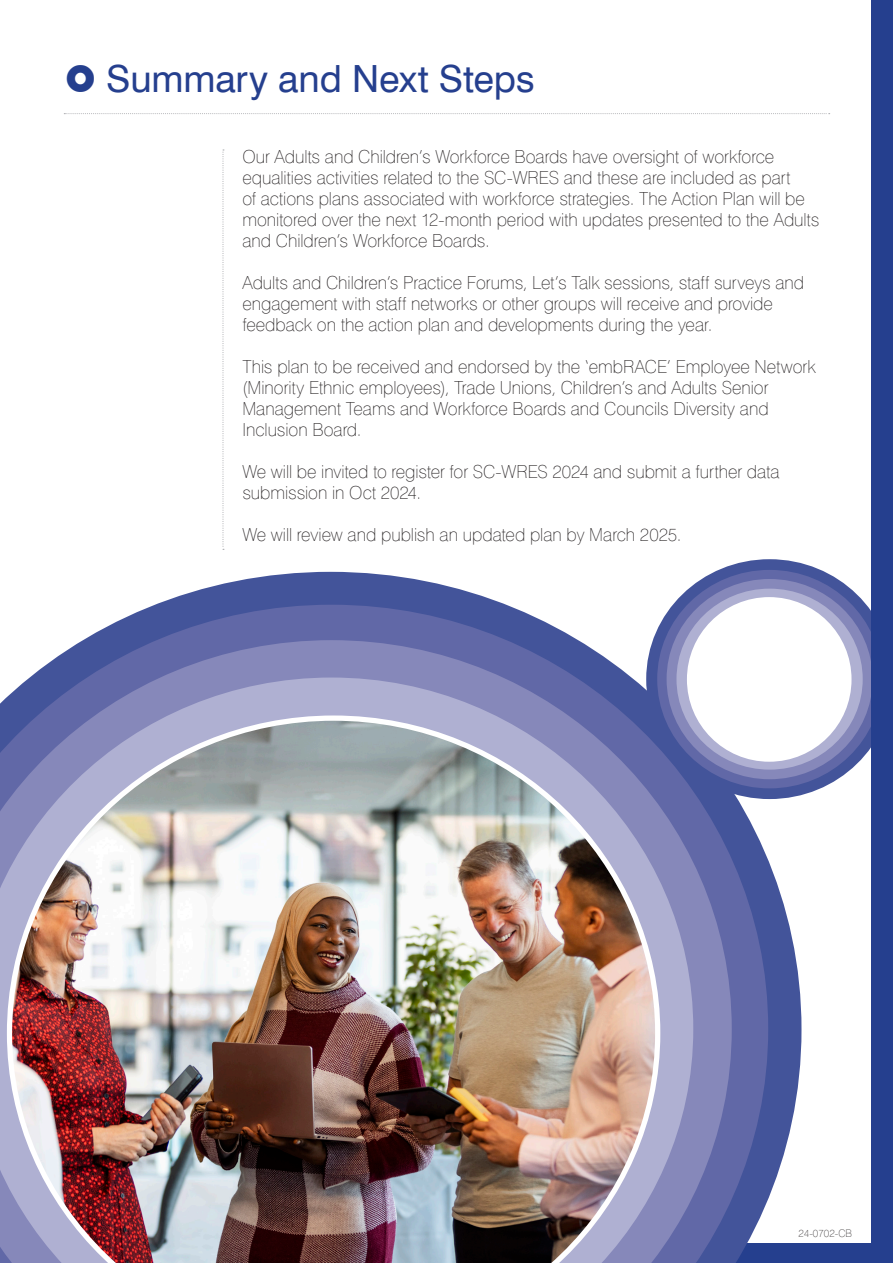
<style>
.page{position:relative;width:893px;height:1263px;background:#fff}
.page>*{position:absolute;margin:0;border:0;box-sizing:border-box;transform-origin:0 0}
.t1{font:37.5px "Swiss 721 BT";letter-spacing:-.005em;color:#253f8e}
.t2{font:100 18px/21px "Swiss 721 BT";letter-spacing:-.005em;color:#231f20}
.t3{font:100 10.5px "Swiss 721 BT";color:#231f20}
</style>
<div class="page">
<div style="left:0;top:1243px;width:893px;height:20px;background:#253f8e"></div>
<svg style="left:222px;top:149px;width:2px;height:401px"></svg>
<svg style="left:64px;top:113px;width:766px;height:1px"></svg>
<svg style="left:154px;top:572px;width:647px;height:627px"></svg>
<svg style="left:83px;top:605px;width:685px;height:658px"></svg>
<svg style="left:30px;top:640px;width:702px;height:623px;background:#747ab1"></svg>
<svg style="left:0;top:677px;width:693px;height:586px;background:#898dbd"></svg>
<img style="left:7px;top:715px;width:653px;height:548px">
<div style="left:646px;top:559px;width:247px;height:240px;background:#43549a;border-radius:50%"></div>
<div style="left:657px;top:570px;width:225px;height:218px;background:#6168a7;border-radius:50%"></div>
<div style="left:667px;top:579px;width:206px;height:200px;background:#8688ba;border-radius:50%"></div>
<div style="left:676px;top:589px;width:187px;height:181px;background:#afb0d2;border-radius:50%"></div>
<div style="left:687px;top:597px;width:164px;height:165px;background:#fff;border-radius:50%"></div>
<div style="left:872px;top:0;width:21px;height:1263px;background:#253f8e"></div>
<p class="t1" style="left:106px;top:56px;width:430px">Summary and Next Steps</p>
<p class="t2" style="left:242px;top:146px;width:578px">Our Adults and Children’s Workforce Boards have oversight of workforce equalities activities related to the SC-WRES and these are included as part<br>of actions plans associated with workforce strategies. The Action Plan will be monitored over the next 12-month period with updates presented to the Adults and Children’s Workforce Boards.</p>
<p class="t2" style="left:242px;top:272px;width:563px">Adults and Children’s Practice Forums, Let’s Talk sessions, staff surveys and engagement with staff networks or other groups will receive and provide feedback on the action plan and developments during the year.</p>
<p class="t2" style="left:242px;top:356px;width:575px">This plan to be received and endorsed by the ‘embRACE’ Employee Network (Minority Ethnic employees), Trade Unions, Children’s and Adults Senior Management Teams and Workforce Boards and Councils Diversity and Inclusion Board.</p>
<p class="t2" style="left:242px;top:461px;width:539px">We will be invited to register for SC-WRES 2024 and submit a further data submission in Oct 2024.</p>
<p class="t2" style="left:242px;top:524px;width:441px">We will review and publish an updated plan by March 2025.</p>
<p class="t3" style="left:798px;top:1227px;width:55px">24-0702-CB</p>
</div>
